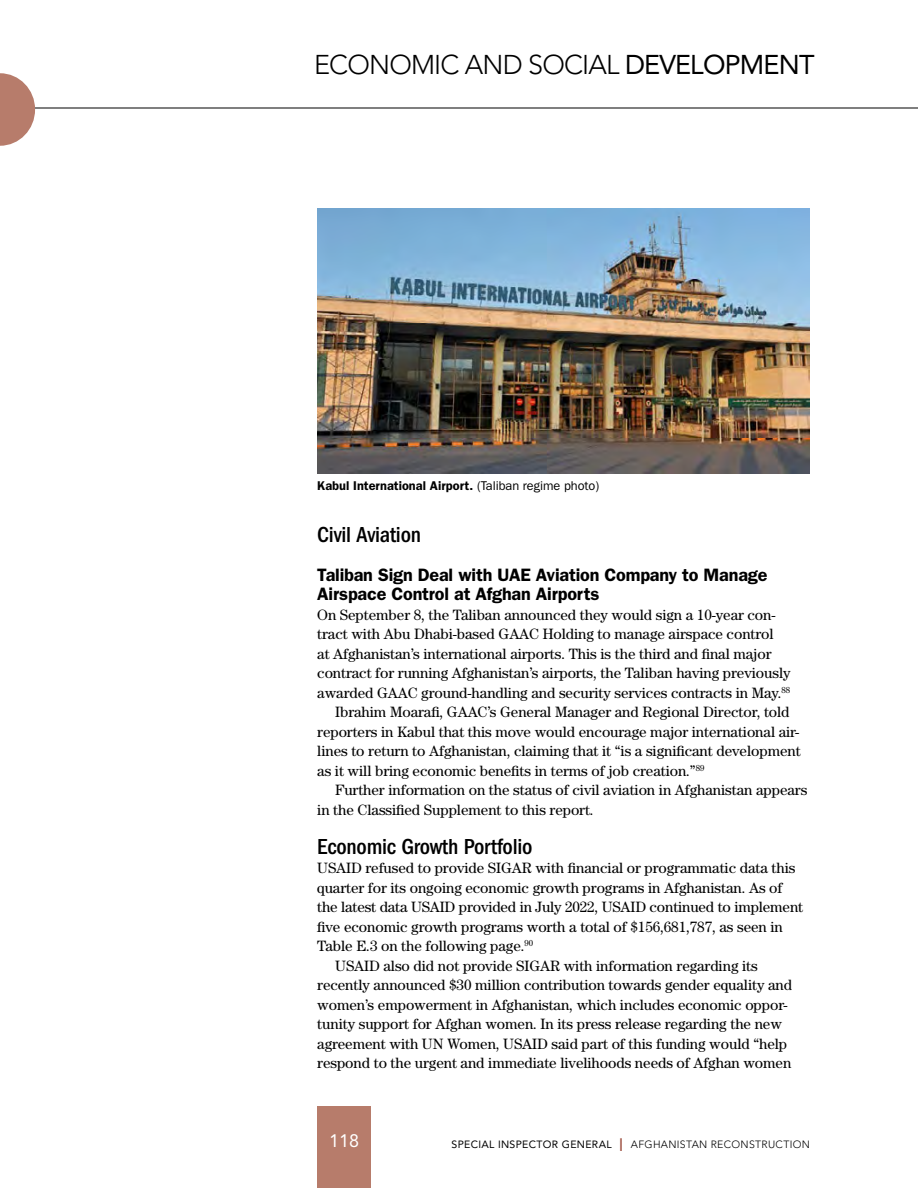
<style>
.page{position:relative;width:918px;height:1188px;background:#fff}
.page>*{position:absolute;margin:0;border:0;box-sizing:border-box;transform-origin:0 0}
.t1{font:300 27px "Avenir LT Std";letter-spacing:-.03em;color:#000}
.t2{font:500 condensed 22.5px "ITC Franklin Gothic Std";letter-spacing:-.01em;color:#000}
.t3{font:600 18px/19.5px "ITC Franklin Gothic Std";letter-spacing:-.01em;color:#000}
.t4{font:18px "Avenir LT Std";color:#fff}
.t5{font:15px "Century Std";letter-spacing:-.005em;color:#000}
.t6{font:600 12.75px "ITC Franklin Gothic Std";color:#000}
.t7{font:300 10.5px "Avenir LT Std";letter-spacing:.03em;color:#000}
.s1{font-weight:400}
.s2{font-weight:400;font-size:18px;color:#a05344}
</style>
<div class="page">
<hr style="left:0;top:108px;width:918px;height:1px;background:#000">
<svg style="left:0;top:73px;width:35px;height:73px"></svg>
<div style="left:317px;top:1107px;width:54px;height:81px;background:#b77c6b"></div>
<img style="left:317px;top:208px;width:493px;height:266px">
<h1 class="t1" style="left:314px;top:49px;width:502px">ECONOMIC AND SOCIAL <span class="s1">DEVELOPMENT</span></h1>
<p class="t6" style="left:317px;top:478px;width:283px">Kabul International Airport. <span class="s1">(Taliban regime photo)</span></p>
<h2 class="t2" style="left:317px;top:521px;width:105px">Civil Aviation</h2>
<p class="t3" style="left:317px;top:565px;width:452px">Taliban Sign Deal with UAE Aviation Company to Manage<br>Airspace Control at Afghan Airports</p>
<p class="t5" style="left:317px;top:606px;width:460px">On September 8, the Taliban announced they would sign a 10-year con-</p>
<p class="t5" style="left:317px;top:625px;width:458px">tract with Abu Dhabi-based GAAC Holding to manage airspace control</p>
<p class="t5" style="left:317px;top:645px;width:456px">at Afghanistan’s international airports. This is the third and final major</p>
<p class="t5" style="left:317px;top:664px;width:475px">contract for running Afghanistan’s airports, the Taliban having previously</p>
<p class="t5" style="left:317px;top:684px;width:475px">awarded GAAC ground-handling and security services contracts in May.<sup>88</sup></p>
<p class="t5" style="left:335px;top:703px;width:456px">Ibrahim Moarafi, GAAC’s General Manager and Regional Director, told</p>
<p class="t5" style="left:317px;top:723px;width:484px">reporters in Kabul that this move would encourage major international air-</p>
<p class="t5" style="left:317px;top:742px;width:485px">lines to return to Afghanistan, claiming that it “is a significant development</p>
<p class="t5" style="left:317px;top:762px;width:389px">as it will bring economic benefits in terms of job creation.”<sup>89</sup></p>
<p class="t5" style="left:335px;top:781px;width:474px">Further information on the status of civil aviation in Afghanistan appears</p>
<p class="t5" style="left:317px;top:801px;width:278px">in the Classified Supplement to this report.</p>
<h2 class="t2" style="left:317px;top:833px;width:217px">Economic Growth Portfolio</h2>
<p class="t5" style="left:317px;top:859px;width:480px">USAID refused to provide SIGAR with financial or programmatic data this</p>
<p class="t5" style="left:317px;top:879px;width:467px">quarter for its ongoing economic growth programs in Afghanistan. As of</p>
<p class="t5" style="left:317px;top:898px;width:487px">the latest data USAID provided in July 2022, USAID continued to implement</p>
<p class="t5" style="left:317px;top:918px;width:467px">five economic growth programs worth a total of $156,681,787, as seen in</p>
<p class="t5" style="left:317px;top:937px;width:217px">Table E.3 on the following page.<sup>90</sup></p>
<p class="t5" style="left:335px;top:957px;width:424px">USAID also did not provide SIGAR with information regarding its</p>
<p class="t5" style="left:317px;top:976px;width:476px">recently announced $30 million contribution towards gender equality and</p>
<p class="t5" style="left:317px;top:996px;width:472px">women’s empowerment in Afghanistan, which includes economic oppor-</p>
<p class="t5" style="left:317px;top:1015px;width:466px">tunity support for Afghan women. In its press release regarding the new</p>
<p class="t5" style="left:317px;top:1035px;width:472px">agreement with UN Women, USAID said part of this funding would “help</p>
<p class="t5" style="left:317px;top:1054px;width:476px">respond to the urgent and immediate livelihoods needs of Afghan women</p>
<p class="t4" style="left:329px;top:1131px;width:32px">118</p>
<p class="t7" style="left:452px;top:1138px;width:360px"><span class="s1">SPECIAL INSPECTOR GENERAL</span> <span class="s2">I</span> AFGHANISTAN RECONSTRUCTION</p>
</div>
